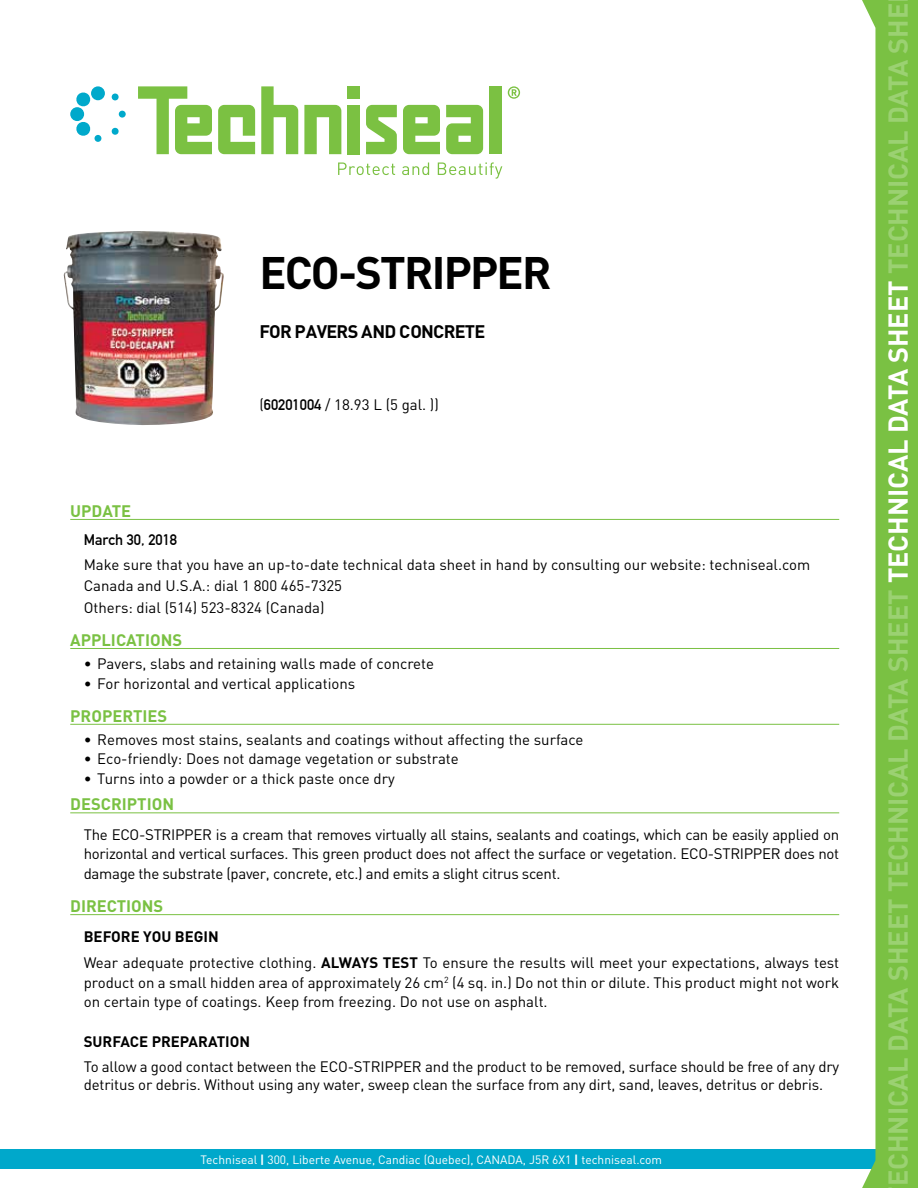
<style>
.page{position:relative;width:918px;height:1188px;background:#fff}
.page>*{position:absolute;margin:0;border:0;box-sizing:border-box;transform-origin:0 0}
.t1{font:700 45px "DIN";letter-spacing:-.04em;color:#000}
.t2{font:700 27px "DIN";color:#9bd172}
.t3{font:700 18px "DIN";letter-spacing:-.04em;color:#000}
.t4{font:700 16.5px "DIN";color:#7ac143}
.t5{font:15px/19.5px "DIN";color:#000}
.t6{font:700 15px "DIN";color:#000}
.t7{font:700 15px "DIN Alternate";color:#000}
.t8{font:12px "DIN";color:#fff}
.s1{font-family:"DIN Alternate";font-weight:700}
.s2{font-weight:700}
.s3{color:#fff}
</style>
<div class="page">
<hr style="left:70px;top:519px;width:769px;height:1px;background:#7ac143">
<hr style="left:70px;top:648px;width:769px;height:1px;background:#7ac143">
<hr style="left:70px;top:724px;width:769px;height:1px;background:#7ac143">
<hr style="left:70px;top:812px;width:769px;height:1px;background:#7ac143">
<hr style="left:70px;top:914px;width:769px;height:1px;background:#7ac143">
<div style="left:0;top:1149px;width:876px;height:20px;background:#00a8cb"></div>
<svg style="left:862px;top:0;width:56px;height:1188px;fill:#7ac143"></svg>
<img style="left:64px;top:231px;width:160px;height:194px">
<svg style="left:403px;top:105px;width:37px;height:49px;background:#8dc95d"></svg>
<svg style="left:218px;top:105px;width:37px;height:49px"></svg>
<div style="left:489px;top:86px;width:13px;height:68px;background:#7bc142"></div>
<svg style="left:261px;top:86px;width:37px;height:68px"></svg>
<svg style="left:304px;top:105px;width:37px;height:49px"></svg>
<svg style="left:138px;top:86px;width:74px;height:68px"></svg>
<svg style="left:446px;top:105px;width:37px;height:49px;background:#8ec95d"></svg>
<svg style="left:366px;top:105px;width:31px;height:49px"></svg>
<div style="left:348px;top:86px;width:12px;height:13px;background:#7bc142"></div>
<div style="left:348px;top:105px;width:12px;height:49px;background:#7bc142"></div>
<div style="left:91px;top:86px;width:14px;height:14px;background:#00a9cb;border-radius:50%"></div>
<div style="left:95px;top:135px;width:6px;height:7px;background:#00a9cb;border-radius:50%"></div>
<svg style="left:76px;top:92px;width:15px;height:15px"></svg>
<svg style="left:111px;top:127px;width:8px;height:8px"></svg>
<div style="left:70px;top:107px;width:14px;height:14px;background:#00a9cb;border-radius:50%"></div>
<div style="left:119px;top:111px;width:7px;height:7px;background:#00a9cb;border-radius:50%"></div>
<svg style="left:76px;top:122px;width:15px;height:14px"></svg>
<svg style="left:111px;top:93px;width:8px;height:8px"></svg>
<svg style="left:508px;top:86px;width:12px;height:13px"></svg>
<svg style="left:338px;top:163px;width:57px;height:12px"></svg>
<svg style="left:402px;top:163px;width:27px;height:12px"></svg>
<svg style="left:438px;top:162px;width:64px;height:17px"></svg>
<h1 class="t1" style="left:259px;top:243px;width:294px">ECO-STRIPPER</h1>
<p class="t3" style="left:259px;top:319px;width:228px">FOR PAVERS AND CONCRETE</p>
<p class="t5" style="left:259px;top:394px;width:181px">(<span class="s1">60201004</span> / 18.93 L (5 gal. ))</p>
<p class="t4" style="left:70px;top:500px;width:63px">UPDATE</p>
<p class="t7" style="left:84px;top:529px;width:95px">March 30, 2018</p>
<p class="t5" style="left:84px;top:554px;width:728px;line-height:21.5px">Make sure that you have an up-to-date technical data sheet in hand by consulting our website: techniseal.com<br>Canada and U.S.A.: dial 1 800 465-7325<br>Others: dial (514) 523-8324 (Canada)</p>
<p class="t4" style="left:70px;top:629px;width:113px">APPLICATIONS</p>
<p class="t5" style="left:84px;top:654px;width:352px">• Pavers, slabs and retaining walls made of concrete</p>
<p class="t5" style="left:84px;top:673px;width:273px">• For horizontal and vertical applications</p>
<p class="t4" style="left:70px;top:705px;width:99px">PROPERTIES</p>
<p class="t5" style="left:84px;top:729px;width:501px">• Removes most stains, sealants and coatings without affecting the surface</p>
<p class="t5" style="left:84px;top:749px;width:376px">• Eco-friendly: Does not damage vegetation or substrate</p>
<p class="t5" style="left:84px;top:768px;width:312px">• Turns into a powder or a thick paste once dry</p>
<p class="t4" style="left:70px;top:794px;width:105px">DESCRIPTION</p>
<p class="t5" style="left:84px;top:824px;width:757px;text-align:justify">The ECO-STRIPPER is a cream that removes virtually all stains, sealants and coatings, which can be easily applied on horizontal and vertical surfaces. This green product does not affect the surface or vegetation. ECO-STRIPPER does not damage the substrate (paver, concrete, etc.) and emits a slight citrus scent.</p>
<p class="t4" style="left:70px;top:895px;width:95px">DIRECTIONS</p>
<p class="t5" style="left:84px;top:923px;width:757px;line-height:26.2px"><span class="s2">BEFORE YOU BEGIN<br></span>Wear adequate protective clothing. <span class="s2">ALWAYS TEST</span> To ensure the results will meet your expectations, always test</p>
<p class="t5" style="left:84px;top:972px;width:757px">product on a small hidden area of approximately 26 cm<sup>2</sup> (4 sq. in.) Do not thin or dilute. This product might not work on certain type of coatings. Keep from freezing. Do not use on asphalt.</p>
<p class="t6" style="left:84px;top:1032px;width:168px">SURFACE PREPARATION</p>
<p class="t5" style="left:84px;top:1057px;width:757px;line-height:18px">To allow a good contact between the ECO-STRIPPER and the product to be removed, surface should be free of any dry detritus or debris. Without using any water, sweep clean the surface from any dirt, sand, leaves, detritus or debris.</p>
<p class="t8" style="left:201px;top:1152px;width:463px">Techniseal <span class="s2">|</span> 300, Liberte Avenue, Candiac (Quebec), CANADA, J5R 6X1 <span class="s2">|</span> techniseal.com</p>
<h2 class="t2" style="left:881px;top:1186px;width:1185px;rotate:-90deg">ECHNICAL DATA SHEET TECHNICAL DATA SHEET <span class="s3">TECHNICAL DATA SHEET</span> TECHNICAL DATA SHE</h2>
</div>
